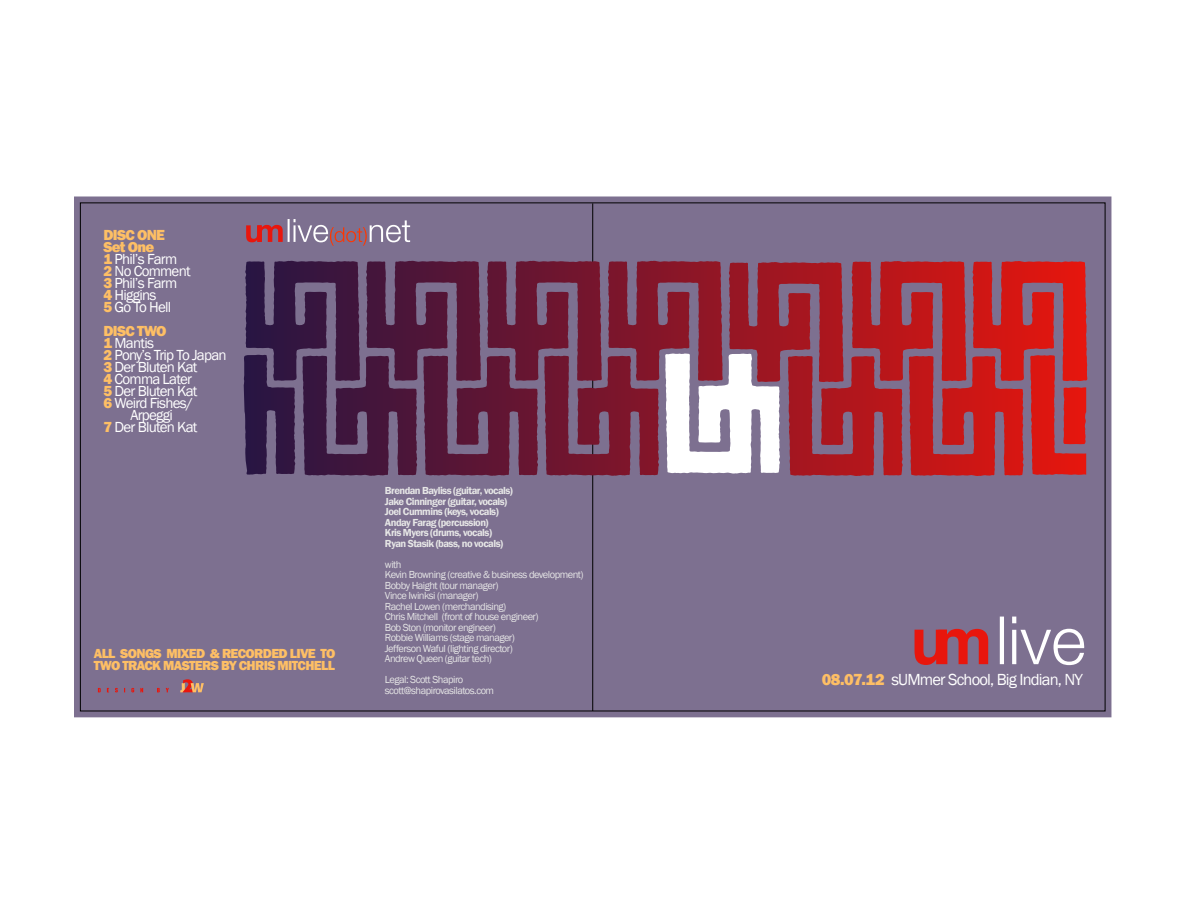
<style>
.page{position:relative;width:1188px;height:918px;background:#fff}
.page>*{position:absolute;margin:0;border:0;box-sizing:border-box;transform-origin:0 0}
.t1{font:16.5px "Franklin Gothic";letter-spacing:-.05em;color:#fff}
.t2{font:15px/12px "Franklin Gothic";letter-spacing:-.05em;color:#fff}
.t3{font:800 15px "Franklin Gothic";letter-spacing:-.05em;color:#febf65}
.t4{font:800 13.5px/12px "Franklin Gothic";letter-spacing:-.05em;color:#febf65}
.t5{font:10.5px/10.5px "Franklin Gothic";letter-spacing:-.05em;color:#e6e6e6}
.t6{font:600 10.5px/10.5px "Franklin Gothic";letter-spacing:-.05em;color:#e6e6e6}
.s1{font-weight:800;color:#febf65}
</style>
<div class="page">
<div style="left:74px;top:197px;width:1037px;height:520px;background:#7d7090"></div>
<svg style="left:80px;top:202px;width:1025px;height:509px;background:#7d6280"></svg>
<svg style="left:592px;top:203px;width:1px;height:508px"></svg>
<svg style="left:246px;top:225px;width:37px;height:17px"></svg>
<hr style="left:288px;top:219px;width:2px;height:23px;background:#fff">
<svg style="left:294px;top:219px;width:116px;height:27px;background:#958098"></svg>
<svg style="left:915px;top:629px;width:73px;height:36px;background:#bb3b42"></svg>
<hr style="left:1000px;top:617px;width:4px;height:47px;background:#fff">
<svg style="left:1012px;top:630px;width:4px;height:34px"></svg>
<svg style="left:1012px;top:617px;width:4px;height:6px"></svg>
<svg style="left:1021px;top:629px;width:63px;height:36px"></svg>
<svg style="left:98px;top:688px;width:3px;height:4px"></svg>
<svg style="left:115px;top:688px;width:3px;height:4px"></svg>
<svg style="left:131px;top:688px;width:3px;height:4px"></svg>
<svg style="left:140px;top:688px;width:3px;height:4px"></svg>
<svg style="left:157px;top:688px;width:3px;height:4px"></svg>
<svg style="left:166px;top:688px;width:3px;height:4px"></svg>
<svg style="left:180px;top:679px;width:24px;height:13px"></svg>
<svg style="left:244px;top:354px;width:842px;height:121px;background:#8d4358"></svg>
<h2 class="t2" style="left:104px;top:229px;width:89px"><span class="s1">DISC ONE<br>Set One<br>1</span> Phil’s Farm<br><span class="s1">2</span> No Comment<br><span class="s1">3</span> Phil’s Farm<br><span class="s1">4</span> Higgins<br><span class="s1">5</span> Go To Hell</h2>
<h2 class="t3" style="left:104px;top:321px;width:65px">DISC TWO</h2>
<h2 class="t2" style="left:104px;top:337px;width:52px"><span class="s1">1</span> Mantis</h2>
<h2 class="t2" style="left:104px;top:349px;width:125px"><span class="s1">2</span> Pony’s Trip To Japan</h2>
<h2 class="t2" style="left:104px;top:361px;width:96px"><span class="s1">3</span> Der Bluten Kat</h2>
<h2 class="t2" style="left:104px;top:373px;width:90px"><span class="s1">4</span> Comma Later</h2>
<h2 class="t2" style="left:104px;top:385px;width:96px"><span class="s1">5</span> Der Bluten Kat</h2>
<h2 class="t2" style="left:104px;top:397px;width:91px"><span class="s1">6</span> Weird Fishes/</h2>
<h2 class="t2" style="left:131px;top:409px;width:44px">Arpeggi</h2>
<h2 class="t2" style="left:104px;top:421px;width:96px"><span class="s1">7</span> Der Bluten Kat</h2>
<p class="t4" style="left:94px;top:648px;width:243px">ALL SONGS MIXED &amp; RECORDED LIVE TO<br>TWO TRACK MASTERS BY CHRIS MITCHELL</p>
<p class="t6" style="left:385px;top:486px;width:130px">Brendan Bayliss (guitar, vocals)<br>Jake Cinninger (guitar, vocals)<br>Joel Cummins (keys, vocals)<br>Anday Farag (percussion)<br>Kris Myers (drums, vocals)<br>Ryan Stasik (bass, no vocals)</p>
<p class="t5" style="left:385px;top:559px;width:200px">with<br>Kevin Browning (creative &amp; business development)<br>Bobby Haight (tour manager)<br>Vince Iwinksi (manager)<br>Rachel Lowen (merchandising)<br>Chris Mitchell (front of house engineer)<br>Bob Ston (monitor engineer)<br>Robbie Williams (stage manager)<br>Jefferson Waful (lighting director)<br>Andrew Queen (guitar tech)</p>
<p class="t5" style="left:385px;top:675px;width:111px">Legal: Scott Shapiro scott@shapirovasilatos.com</p>
<h1 class="t1" style="left:822px;top:670px;width:263px"><span class="s1">08.07.12</span> sUMmer School, Big Indian, NY</h1>
</div>
